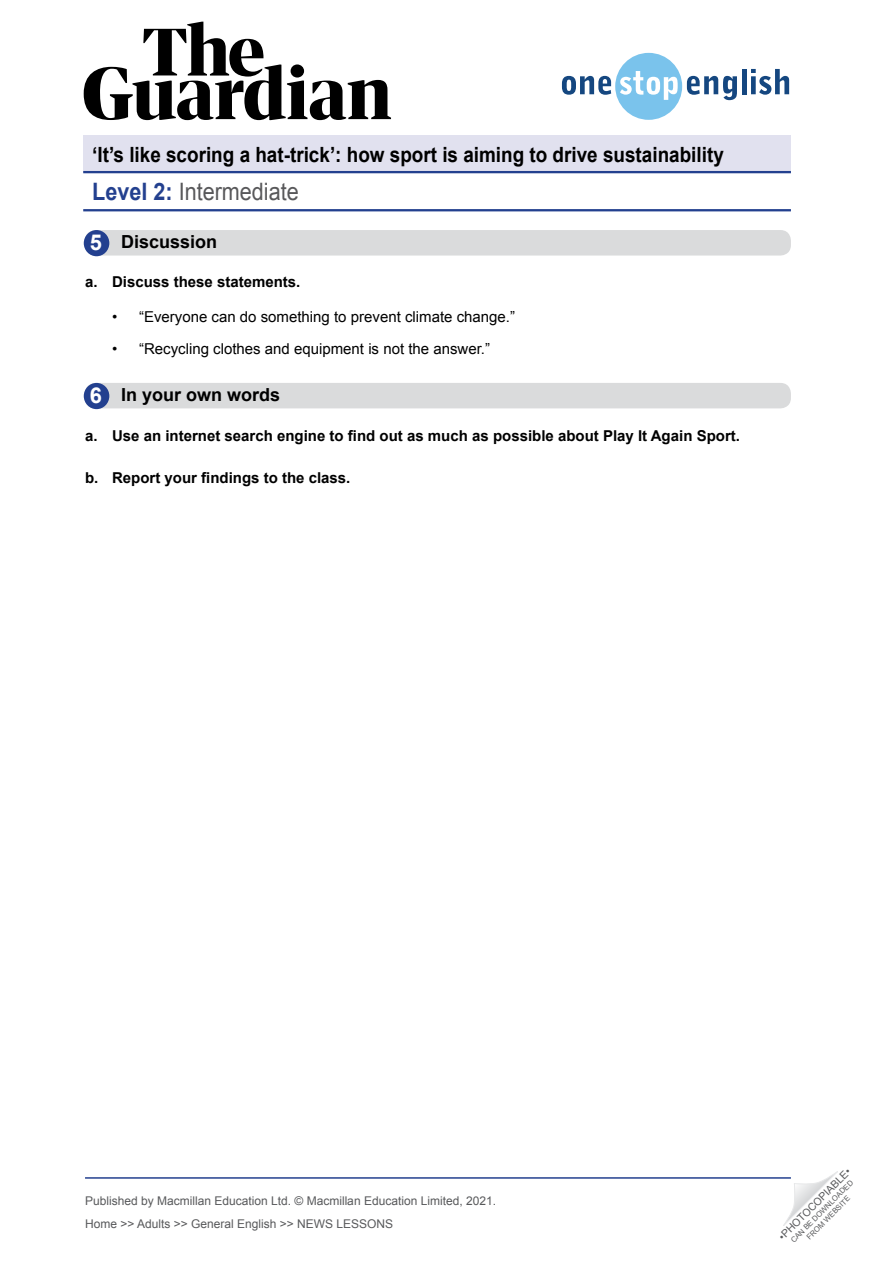
<style>
.page{position:relative;width:893px;height:1263px;background:#fff}
.page>*{position:absolute;margin:0;border:0;box-sizing:border-box;transform-origin:0 0}
.t1{font:24px "Arial";color:#58585a;scale:.9 1}
.WS__Exercise_title{font:700 21.9px "Arial";color:#fff}
.t2{font:700 21px "Arial";color:#000;scale:.9 1}
.WS__Exercise_title-2{font:700 18px "Arial";color:#000}
.t3{font:700 15px "Arial";color:#000}
.t4{font:15px "Arial";color:#000}
.t5{font:12px/23px "Arial";color:#58595b}
.t6{font:10.5px "Arial";color:#58595b}
.t7{font:7.5px/9px "Arial";color:#58595b;text-align:center}
.s1{font-weight:700;color:#23408f}
</style>
<div class="page">
<hr style="left:85px;top:1177px;width:706px;height:2px;background:#23408f">
<svg style="left:84px;top:22px;width:307px;height:98px"></svg>
<svg style="left:562px;top:53px;width:175px;height:67px"></svg>
<hr style="left:742px;top:69px;width:4px;height:25px;background:#154780">
<svg style="left:751px;top:69px;width:38px;height:26px"></svg>
<div style="left:83px;top:136px;width:708px;height:37px;background:#e1e1ef"></div>
<hr style="left:83px;top:171px;width:708px;height:2px;background:#23408f">
<hr style="left:83px;top:209px;width:708px;height:2px;background:#23408f">
<svg style="left:783px;top:1171px;width:55px;height:55px"></svg>
<div style="left:85px;top:383px;width:706px;height:25px;background:#dadbdc;border-radius:10px"></div>
<div style="left:84px;top:383px;width:25px;height:26px;background:#23408f;border-radius:50%"></div>
<div style="left:85px;top:230px;width:706px;height:26px;background:#dadbdc;border-radius:10px"></div>
<div style="left:84px;top:230px;width:25px;height:26px;background:#23408f;border-radius:50%"></div>
<h3 class="t2" style="left:92px;top:141px;width:703px">‘It’s like scoring a hat-trick’: how sport is aiming to drive sustainability</h3>
<h1 class="t1" style="left:92px;top:176px;width:231px"><span class="s1">Level 2:</span> Intermediate</h1>
<p class="WS__Exercise_title" style="left:90px;top:228px;width:14px">5</p>
<p class="WS__Exercise_title-2" style="left:121px;top:230px;width:98px">Discussion</p>
<p class="t3" style="left:85px;top:272px;width:217px">a. Discuss these statements.</p>
<p class="t4" style="left:112px;top:307px;width:405px">• “Everyone can do something to prevent climate change.”</p>
<p class="t4" style="left:112px;top:339px;width:380px">• “Recycling clothes and equipment is not the answer.”</p>
<p class="WS__Exercise_title-2" style="left:121px;top:382px;width:161px">In your own words</p>
<p class="t3" style="left:85px;top:426px;width:656px">a. Use an internet search engine to find out as much as possible about Play It Again Sport.</p>
<p class="t3" style="left:85px;top:468px;width:267px">b. Report your findings to the class.</p>
<p class="WS__Exercise_title" style="left:90px;top:381px;width:14px">6</p>
<p class="t5" style="left:85px;top:1189px;width:413px">Published by Macmillan Education Ltd. © Macmillan Education Limited, 2021.<br>Home &gt;&gt; Adults &gt;&gt; General English &gt;&gt; NEWS LESSONS</p>
<p class="t6" style="left:776px;top:1233px;width:99px;rotate:-45deg">•PHOTOCOPIABLE•</p>
<p class="t7" style="left:789px;top:1238px;width:86px;rotate:-45deg">CAN BE DOWNLOADED<br>FROM WEBSITE</p>
</div>
